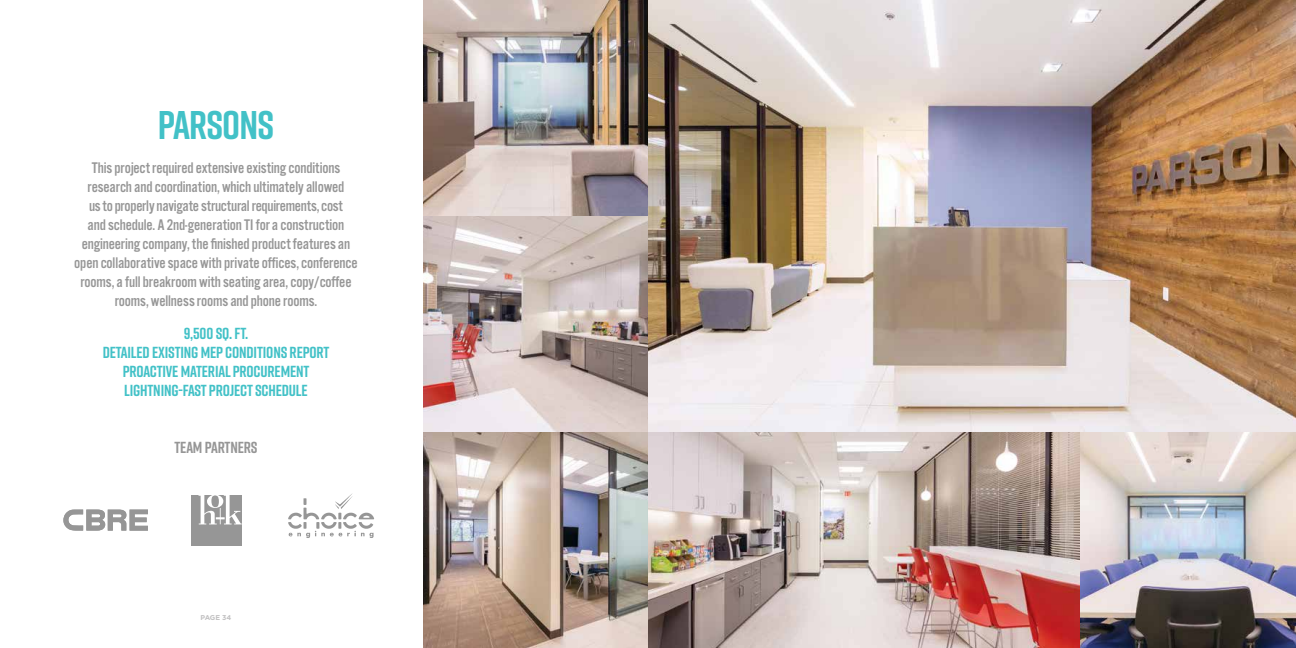
<style>
.page{position:relative;width:1296px;height:648px;background:#fff}
.page>*{position:absolute;margin:0;border:0;box-sizing:border-box;transform-origin:0 0}
.t1{font:700 40px "Rift";letter-spacing:-.02em;color:#42c1c7}
.t2{font:16px/19px "Alternate Got No 3 D";letter-spacing:-.01em;color:#969696;text-align:center}
.t3{font:700 16px/19px "Rift";letter-spacing:-.01em;color:#42c1c7;text-align:center}
.t4{font:700 16px "Rift";letter-spacing:-.01em;color:#969696}
.t5{font:700 7px "Gotham";letter-spacing:-.025em;color:#c2c1c2}
</style>
<div class="page">
<img style="left:648px;top:432px;width:432px;height:216px">
<img style="left:648px;top:0;width:648px;height:432px">
<img style="left:423px;top:0;width:225px;height:216px">
<img style="left:423px;top:432px;width:225px;height:216px">
<svg style="left:423px;top:216px;width:225px;height:216px;background:#c7b7b4"></svg>
<img style="left:1080px;top:432px;width:216px;height:216px">
<svg style="left:63px;top:509px;width:85px;height:22px"></svg>
<div style="left:191px;top:495px;width:51px;height:51px;background:#969696"></div>
<svg style="left:199px;top:495px;width:43px;height:29px"></svg>
<img style="left:288px;top:494px;width:86px;height:44px">
<h1 class="t1" style="left:158px;top:97px;width:118px">PARSONS</h1>
<p class="t2" style="left:74px;top:158px;width:285px">This project required extensive existing conditions research and coordination, which ultimately allowed<br>us to properly navigate structural requirements, cost<br>and schedule. A 2nd-generation TI for a construction engineering company, the finished product features an open collaborative space with private offices, conference rooms, a full breakroom with seating area, copy/coffee rooms, wellness rooms and phone rooms.</p>
<p class="t3" style="left:103px;top:324px;width:228px">9,500 SQ. FT.<br>DETAILED EXISTING MEP CONDITIONS REPORT<br>PROACTIVE MATERIAL PROCUREMENT<br>LIGHTNING-FAST PROJECT SCHEDULE</p>
<p class="t4" style="left:174px;top:436px;width:85px">TEAM PARTNERS</p>
<p class="t5" style="left:201px;top:612px;width:32px">PAGE 34</p>
</div>
